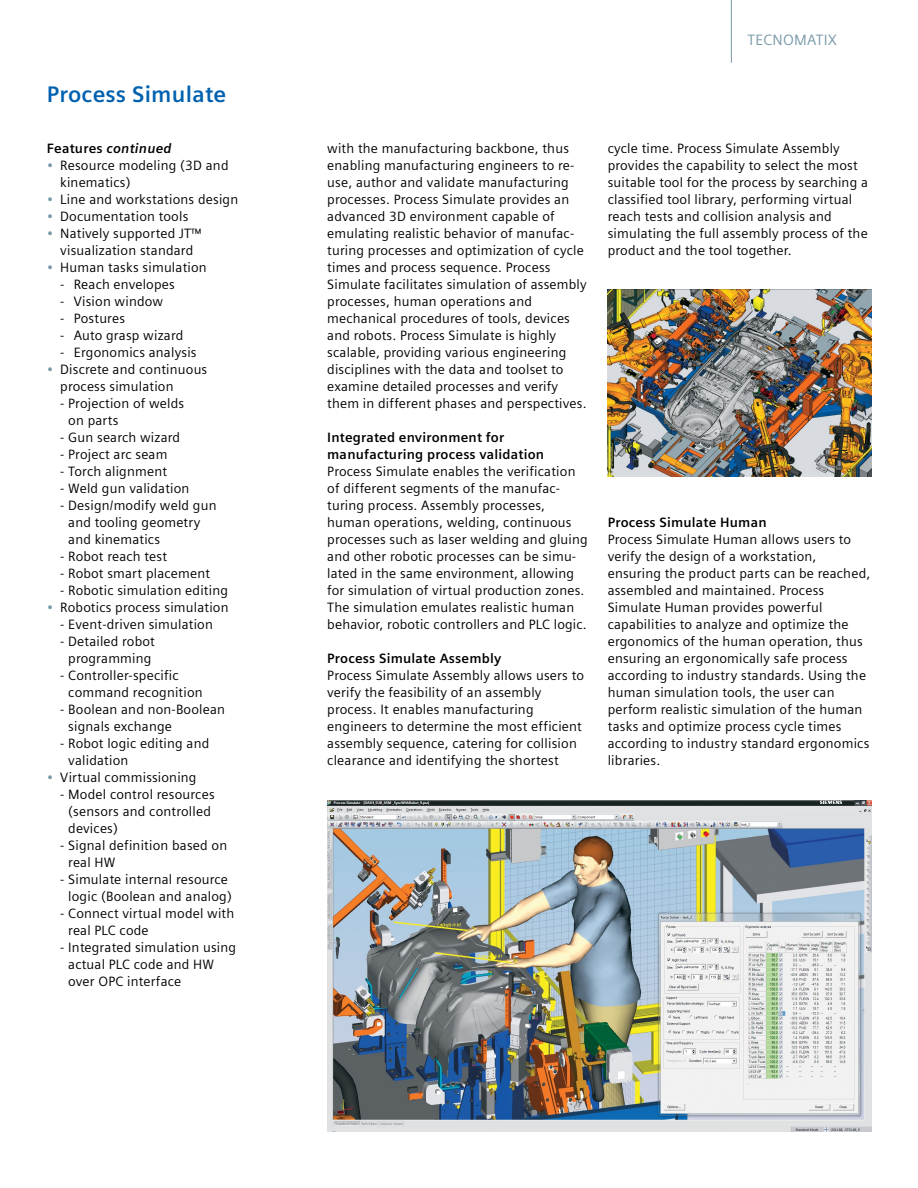
<style>
.page{position:relative;width:918px;height:1188px;background:#fff}
.page>*{position:absolute;margin:0;border:0;box-sizing:border-box;transform-origin:0 0}
.Blue_Subhead__15pt_0{font:700 22.5px "Siemens Sans";letter-spacing:.01em;color:#0061af}
.Body_Subhead___9pt_0{font:15px "Siemens Sans";letter-spacing:.015em;color:#7b9aa9}
.Body__Copy__9pt_0_15{font:13.5px/17px "Siemens Sans";letter-spacing:.015em;color:#000}
.BULLETS_Body_Copy_9p{font:13.5px/17px "Siemens Sans";letter-spacing:.015em;color:#000}
.Body_Subhead___9pt_0-2{font:700 13.5px/17px "Siemens Sans";letter-spacing:.015em;color:#000}
.BULLETS_Body_Copy_9p-2{font:italic 700 13.5px "Siemens Sans";letter-spacing:.015em;color:#000}
.s1{font-style:normal}
.s2{color:#7b9aa9}
</style>
<div class="page">
<hr style="left:731px;top:0;width:1px;height:63px;background:#7b9aa9">
<img style="left:608px;top:289px;width:263px;height:187px">
<img style="left:327px;top:800px;width:544px;height:331px">
<p class="Blue_Subhead__15pt_0" style="left:47px;top:81px;width:181px">Process Simulate</p>
<p class="BULLETS_Body_Copy_9p-2" style="left:47px;top:141px;width:126px"><span class="s1">Features</span> continued</p>
<p class="BULLETS_Body_Copy_9p" style="left:60px;top:157px;width:170px;text-indent:-13px"><span class="s2">•</span> Resource modeling (3D and kinematics)</p>
<p class="BULLETS_Body_Copy_9p" style="left:47px;top:191px;width:193px"><span class="s2">•</span> Line and workstations design</p>
<p class="BULLETS_Body_Copy_9p" style="left:47px;top:208px;width:143px"><span class="s2">•</span> Documentation tools</p>
<p class="BULLETS_Body_Copy_9p" style="left:47px;top:225px;width:157px"><span class="s2">•</span> Natively supported JT™</p>
<p class="BULLETS_Body_Copy_9p" style="left:60px;top:242px;width:135px">visualization standard</p>
<p class="BULLETS_Body_Copy_9p" style="left:47px;top:259px;width:162px"><span class="s2">•</span> Human tasks simulation</p>
<p class="BULLETS_Body_Copy_9p" style="left:60px;top:276px;width:116px">- Reach envelopes</p>
<p class="BULLETS_Body_Copy_9p" style="left:60px;top:293px;width:104px">- Vision window</p>
<p class="BULLETS_Body_Copy_9p" style="left:60px;top:310px;width:66px">- Postures</p>
<p class="BULLETS_Body_Copy_9p" style="left:60px;top:327px;width:125px">- Auto grasp wizard</p>
<p class="BULLETS_Body_Copy_9p" style="left:60px;top:344px;width:138px">- Ergonomics analysis</p>
<p class="BULLETS_Body_Copy_9p" style="left:60px;top:361px;width:149px;text-indent:-13px"><span class="s2">•</span> Discrete and continuous process simulation</p>
<p class="BULLETS_Body_Copy_9p" style="left:68px;top:395px;width:118px;text-indent:-8px">- Projection of welds on parts</p>
<p class="BULLETS_Body_Copy_9p" style="left:60px;top:429px;width:121px">- Gun search wizard</p>
<p class="BULLETS_Body_Copy_9p" style="left:60px;top:446px;width:109px">- Project arc seam</p>
<p class="BULLETS_Body_Copy_9p" style="left:60px;top:463px;width:108px">- Torch alignment</p>
<p class="BULLETS_Body_Copy_9p" style="left:60px;top:480px;width:131px">- Weld gun validation</p>
<p class="BULLETS_Body_Copy_9p" style="left:68px;top:497px;width:150px;text-indent:-8px">- Design/modify weld gun and tooling geometry and kinematics</p>
<p class="BULLETS_Body_Copy_9p" style="left:60px;top:548px;width:108px">- Robot reach test</p>
<p class="BULLETS_Body_Copy_9p" style="left:60px;top:565px;width:151px">- Robot smart placement</p>
<p class="BULLETS_Body_Copy_9p" style="left:60px;top:582px;width:169px">- Robotic simulation editing</p>
<p class="BULLETS_Body_Copy_9p" style="left:47px;top:599px;width:183px"><span class="s2">•</span> Robotics process simulation</p>
<p class="BULLETS_Body_Copy_9p" style="left:60px;top:616px;width:154px">- Event-driven simulation</p>
<p class="BULLETS_Body_Copy_9p" style="left:60px;top:633px;width:96px;text-align:center">- Detailed robot programming</p>
<p class="BULLETS_Body_Copy_9p" style="left:68px;top:667px;width:136px;text-indent:-8px">- Controller-specific command recognition</p>
<p class="BULLETS_Body_Copy_9p" style="left:68px;top:701px;width:158px;text-indent:-8px">- Boolean and non-Boolean signals exchange</p>
<p class="BULLETS_Body_Copy_9p" style="left:68px;top:735px;width:143px;text-indent:-8px">- Robot logic editing and validation</p>
<p class="BULLETS_Body_Copy_9p" style="left:47px;top:769px;width:151px"><span class="s2">•</span> Virtual commissioning</p>
<p class="BULLETS_Body_Copy_9p" style="left:68px;top:786px;width:148px;text-indent:-8px">- Model control resources (sensors and controlled devices)</p>
<p class="BULLETS_Body_Copy_9p" style="left:68px;top:837px;width:161px;text-indent:-8px">- Signal definition based on real HW</p>
<p class="BULLETS_Body_Copy_9p" style="left:60px;top:871px;width:173px;text-align:center">- Simulate internal resource logic (Boolean and analog)</p>
<p class="BULLETS_Body_Copy_9p" style="left:68px;top:905px;width:168px;text-indent:-8px">- Connect virtual model with real PLC code</p>
<p class="BULLETS_Body_Copy_9p" style="left:68px;top:939px;width:169px;text-indent:-8px">- Integrated simulation using actual PLC code and HW over OPC interface</p>
<p class="Body_Subhead___9pt_0" style="left:748px;top:32px;width:91px">TECNOMATIX</p>
<p class="Body__Copy__9pt_0_15" style="left:327px;top:140px;width:261px">with the manufacturing backbone, thus enabling manufacturing engineers to re&shy;use, author and validate manufacturing processes. Process Simulate provides an advanced 3D environment capable of emulating realistic behavior of manufac&shy;turing processes and optimization of cycle times and process sequence. Process Simulate facilitates simulation of assembly processes, human operations and mechanical procedures of tools, devices and robots. Process Simulate is highly scalable, providing various engineering disciplines with the data and toolset to examine detailed processes and verify them in different phases and perspectives.</p>
<p class="Body_Subhead___9pt_0-2" style="left:327px;top:429px;width:218px">Integrated environment for manufacturing process validation</p>
<p class="Body__Copy__9pt_0_15" style="left:327px;top:463px;width:262px">Process Simulate enables the verification of different segments of the manufac&shy;turing process. Assembly processes, human operations, welding, continuous processes such as laser welding and gluing and other robotic processes can be simu&shy;lated in the same environment, allowing for simulation of virtual production zones.<br>The simulation emulates realistic human behavior, robotic controllers and PLC logic.</p>
<p class="Body_Subhead___9pt_0-2" style="left:327px;top:650px;width:176px">Process Simulate Assembly</p>
<p class="Body__Copy__9pt_0_15" style="left:327px;top:667px;width:258px">Process Simulate Assembly allows users to verify the feasibility of an assembly process. It enables manufacturing engineers to determine the most efficient assembly sequence, catering for collision clearance and identifying the shortest</p>
<p class="Body__Copy__9pt_0_15" style="left:608px;top:140px;width:262px">cycle time. Process Simulate Assembly provides the capability to select the most suitable tool for the process by searching a classified tool library, performing virtual reach tests and collision analysis and simulating the full assembly process of the product and the tool together.</p>
<p class="Body_Subhead___9pt_0-2" style="left:608px;top:514px;width:160px">Process Simulate Human</p>
<p class="Body__Copy__9pt_0_15" style="left:608px;top:531px;width:264px">Process Simulate Human allows users to verify the design of a workstation, ensuring the product parts can be reached, assembled and maintained. Process Simulate Human provides powerful capabilities to analyze and optimize the ergonomics of the human operation, thus ensuring an ergonomically safe process according to industry standards. Using the human simulation tools, the user can perform realistic simulation of the human tasks and optimize process cycle times according to industry standard ergonomics libraries.</p>
</div>
